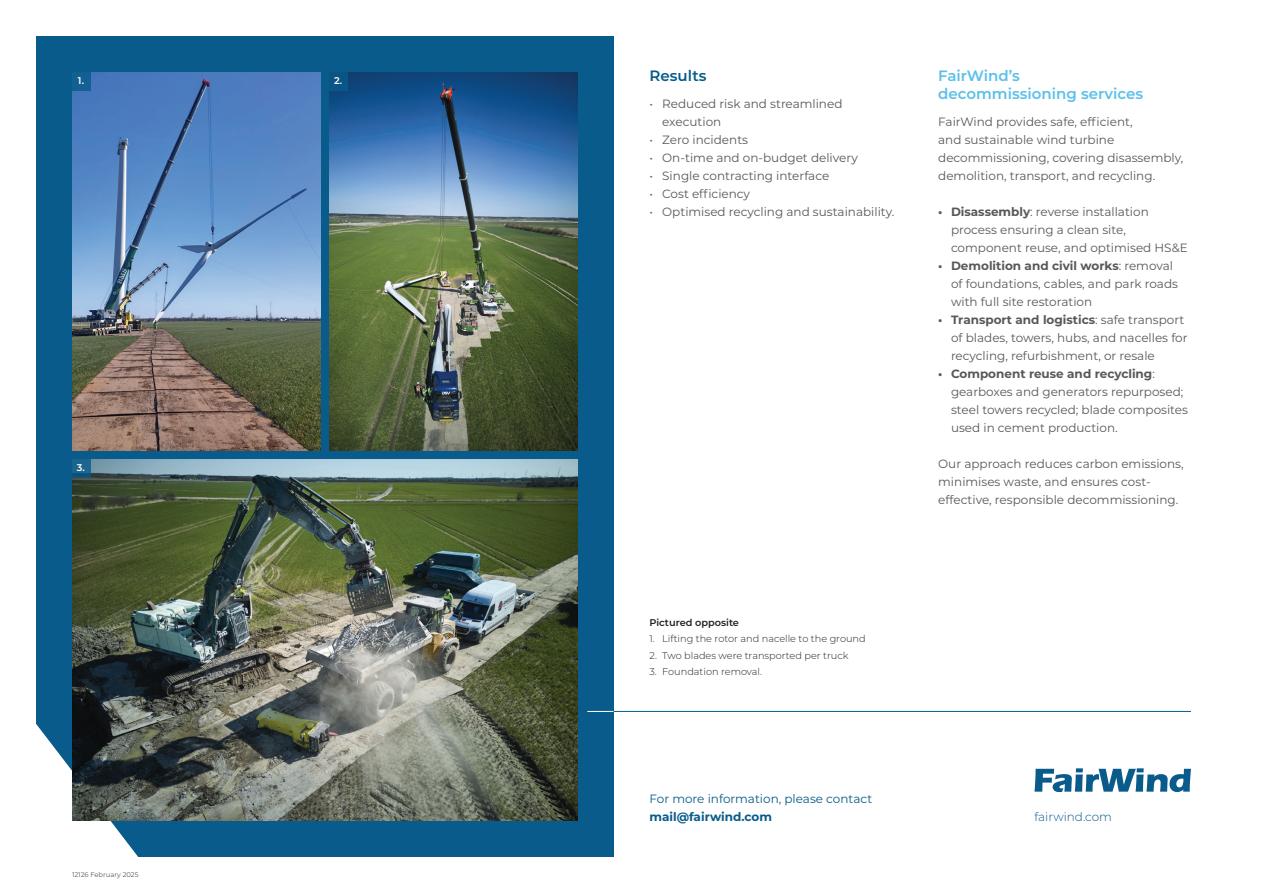
<style>
.page{position:relative;width:1263px;height:893px;background:#fff}
.page>*{position:absolute;margin:0;border:0;box-sizing:border-box;transform-origin:0 0}
.t1{font:600 15px/18px "Montserrat";color:#5bc0ea}
.t2{font:600 15px "Montserrat";color:#085b8b}
.t3{font:12px/18px "Montserrat";color:#57585a}
.t4{font:12px "Montserrat";color:#085b8b}
.t5{font:700 12px "Montserrat";color:#085b8b}
.t6{font:300 12px "Montserrat";color:#085b8b}
.t7{font:300 9.75px "Montserrat";color:#231f20}
.t8{font:600 9.75px "Montserrat";color:#231f20}
.t9{font:600 9.75px "Montserrat";color:#fff}
.t10{font:6.75px "Montserrat";color:#57585a}
.s1{font-weight:700}
</style>
<div class="page">
<div style="left:36px;top:36px;width:577px;height:821px;background:#085b8b"></div>
<img style="left:72px;top:72px;width:248px;height:378px">
<img style="left:329px;top:72px;width:248px;height:378px">
<svg style="left:36px;top:724px;width:102px;height:133px"></svg>
<hr style="left:587px;top:711px;width:604px;height:1px;background:#085b8b">
<svg style="left:587px;top:711px;width:26px;height:1px"></svg>
<svg style="left:1034px;top:768px;width:157px;height:24px"></svg>
<div style="left:72px;top:72px;width:18px;height:18px;background:#135f94"></div>
<img style="left:72px;top:459px;width:505px;height:362px">
<div style="left:329px;top:72px;width:18px;height:18px;background:#085b8b"></div>
<svg style="left:72px;top:459px;width:18px;height:18px"></svg>
<p class="t9" style="left:78px;top:74px;width:8px">1.</p>
<p class="t9" style="left:334px;top:74px;width:10px">2.</p>
<p class="t9" style="left:77px;top:461px;width:10px">3.</p>
<p class="t10" style="left:72px;top:870px;width:68px">12126 February 2025</p>
<p class="t2" style="left:649px;top:65px;width:59px">Results</p>
<p class="t3" style="left:662px;top:94px;width:182px;text-indent:-13px">• Reduced risk and streamlined execution</p>
<p class="t3" style="left:649px;top:130px;width:100px">• Zero incidents</p>
<p class="t3" style="left:649px;top:148px;width:210px">• On-time and on-budget delivery</p>
<p class="t3" style="left:649px;top:166px;width:181px">• Single contracting interface</p>
<p class="t3" style="left:649px;top:184px;width:102px">• Cost efficiency</p>
<p class="t3" style="left:649px;top:202px;width:246px">• Optimised recycling and sustainability.</p>
<p class="t8" style="left:649px;top:615px;width:91px">Pictured opposite</p>
<p class="t7" style="left:649px;top:632px;width:218px">1. Lifting the rotor and nacelle to the ground</p>
<p class="t7" style="left:649px;top:648px;width:201px">2. Two blades were transported per truck</p>
<p class="t7" style="left:649px;top:665px;width:114px">3. Foundation removal.</p>
<p class="t1" style="left:938px;top:66px;width:207px">FairWind’s decommissioning services</p>
<p class="t3" style="left:938px;top:112px;width:247px">FairWind provides safe, efficient,<br>and sustainable wind turbine decommissioning, covering disassembly, demolition, transport, and recycling.</p>
<p class="t3" style="left:951px;top:202px;width:238px;text-indent:-13px"><span class="s1">• Disassembly</span>: reverse installation process ensuring a clean site, component reuse, and optimised HS&amp;E</p>
<p class="t3" style="left:951px;top:256px;width:228px;text-indent:-13px"><span class="s1">• Demolition and civil works</span>: removal of foundations, cables, and park roads with full site restoration</p>
<p class="t3" style="left:951px;top:310px;width:238px;text-indent:-13px"><span class="s1">• Transport and logistics</span>: safe transport of blades, towers, hubs, and nacelles for recycling, refurbishment, or resale</p>
<p class="t3" style="left:951px;top:364px;width:239px;text-indent:-13px"><span class="s1">• Component reuse and recycling</span>: gearboxes and generators repurposed; steel towers recycled; blade composites used in cement production.</p>
<p class="t3" style="left:938px;top:454px;width:247px">Our approach reduces carbon emissions, minimises waste, and ensures cost&shy;effective, responsible decommissioning.</p>
<p class="t4" style="left:649px;top:790px;width:224px">For more information, please contact</p>
<p class="t5" style="left:649px;top:808px;width:124px">mail@fairwind.com</p>
<p class="t6" style="left:1034px;top:809px;width:79px">fairwind.com</p>
</div>
